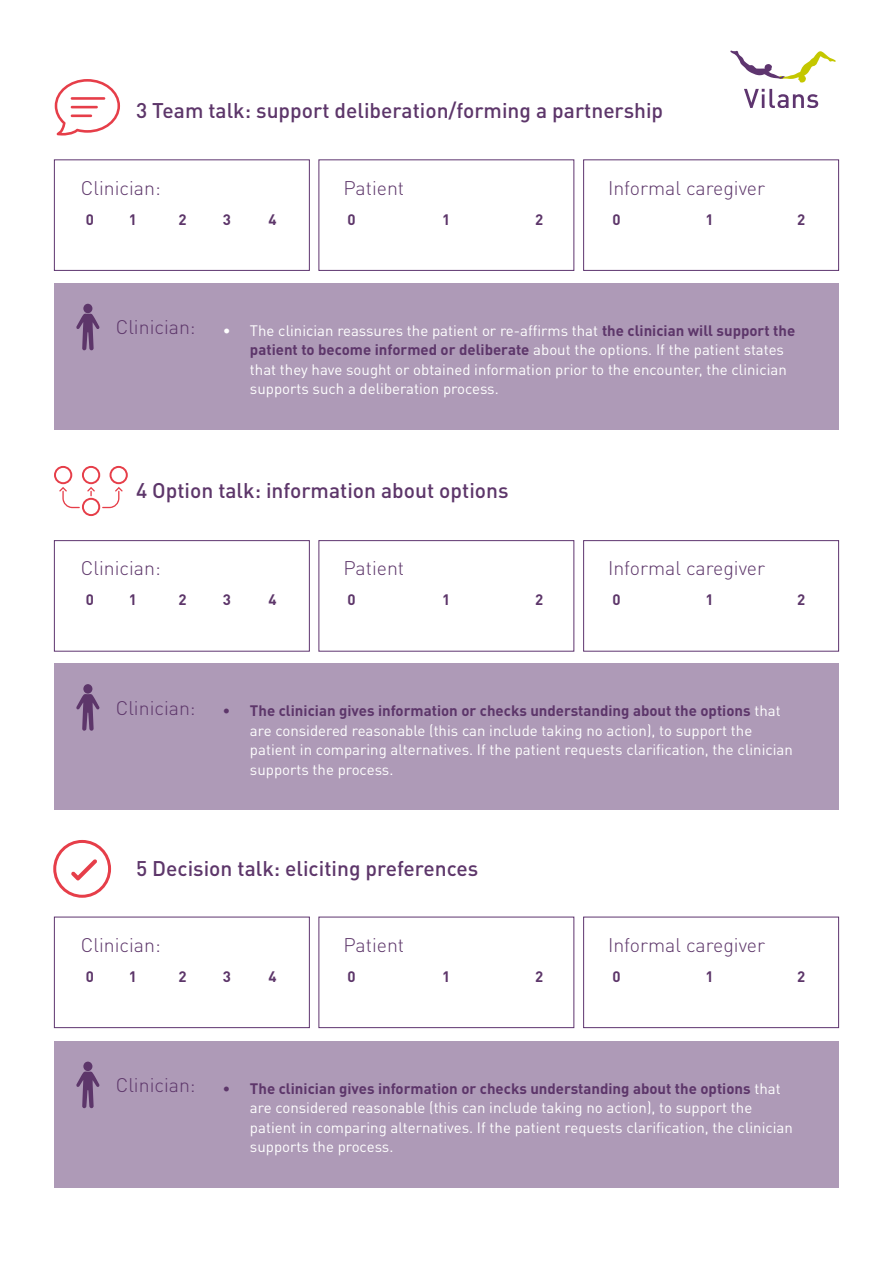
<style>
.page{position:relative;width:893px;height:1263px;background:#fff}
.page>*{position:absolute;margin:0;border:0;box-sizing:border-box;transform-origin:0 0}
.t1{font:500 21px "DIN Pro";color:#5d366a}
.t2{font:300 19.5px "DIN Pro";color:#5d366a}
.t3{font:15px/19.5px "DIN Pro";color:#fff}
.t4{font:700 15px "DIN Pro";color:#5d366a}
.s1{font-weight:700;color:#5d366a}
</style>
<div class="page">
<div style="left:54px;top:283px;width:785px;height:147px;background:#ae9ab7"></div>
<div style="left:54px;top:663px;width:785px;height:147px;background:#ae9ab7"></div>
<div style="left:54px;top:1040px;width:785px;height:147px;background:#ae9ab7"></div>
<svg style="left:76px;top:314px;width:24px;height:36px"></svg>
<div style="left:83px;top:304px;width:9px;height:9px;background:#5d366a;border-radius:50%"></div>
<svg style="left:76px;top:694px;width:24px;height:37px"></svg>
<div style="left:83px;top:684px;width:9px;height:10px;background:#5d366a;border-radius:50%"></div>
<svg style="left:76px;top:1071px;width:24px;height:37px"></svg>
<div style="left:83px;top:1061px;width:9px;height:10px;background:#5d366a;border-radius:50%"></div>
<svg style="left:744px;top:89px;width:74px;height:19px"></svg>
<svg style="left:730px;top:50px;width:106px;height:32px"></svg>
<svg style="left:55px;top:79px;width:65px;height:57px"></svg>
<svg style="left:54px;top:466px;width:74px;height:50px"></svg>
<div style="left:53px;top:840px;width:58px;height:58px;border:3px solid #e63e49;border-radius:50%"></div>
<svg style="left:71px;top:859px;width:26px;height:21px"></svg>
<div style="left:54px;top:159px;width:256px;height:112px;border:1px solid #5e356f"></div>
<div style="left:54px;top:540px;width:256px;height:111px;border:1px solid #5e356f"></div>
<div style="left:54px;top:917px;width:256px;height:111px;border:1px solid #5e356f"></div>
<div style="left:318px;top:159px;width:256px;height:112px;border:1px solid #5e356f"></div>
<div style="left:318px;top:540px;width:256px;height:111px;border:1px solid #5e356f"></div>
<div style="left:318px;top:917px;width:256px;height:111px;border:1px solid #5e356f"></div>
<div style="left:583px;top:159px;width:256px;height:112px;border:1px solid #5e356f"></div>
<div style="left:583px;top:540px;width:256px;height:111px;border:1px solid #5e356f"></div>
<div style="left:583px;top:917px;width:256px;height:111px;border:1px solid #5e356f"></div>
<h1 class="t1" style="left:136px;top:96px;width:529px">3 Team talk: support deliberation/forming a partnership</h1>
<h2 class="t2" style="left:81px;top:174px;width:81px">Clinician:</h2>
<h2 class="t2" style="left:343px;top:174px;width:62px">Patient</h2>
<h2 class="t2" style="left:608px;top:174px;width:158px">Informal caregiver</h2>
<p class="t4" style="left:86px;top:209px;width:10px">0</p>
<p class="t4" style="left:129px;top:209px;width:10px">1</p>
<p class="t4" style="left:179px;top:209px;width:10px">2</p>
<p class="t4" style="left:223px;top:209px;width:10px">3</p>
<p class="t4" style="left:268px;top:209px;width:10px">4</p>
<p class="t4" style="left:347px;top:209px;width:10px">0</p>
<p class="t4" style="left:442px;top:209px;width:10px">1</p>
<p class="t4" style="left:535px;top:209px;width:10px">2</p>
<p class="t4" style="left:613px;top:209px;width:10px">0</p>
<p class="t4" style="left:705px;top:209px;width:10px">1</p>
<p class="t4" style="left:797px;top:209px;width:10px">2</p>
<h2 class="t2" style="left:116px;top:314px;width:81px">Clinician:</h2>
<p class="t3" style="left:250px;top:320px;width:547px;text-indent:-27px">• The clinician reassures the patient or re-affirms that <span class="s1">the clinician will support the patient to become informed or deliberate</span> about the options. If the patient states that they have sought or obtained information prior to the encounter, the clinician supports such a deliberation process.</p>
<h1 class="t1" style="left:136px;top:476px;width:374px">4 Option talk: information about options</h1>
<h2 class="t2" style="left:81px;top:555px;width:81px">Clinician:</h2>
<h2 class="t2" style="left:343px;top:555px;width:62px">Patient</h2>
<h2 class="t2" style="left:608px;top:555px;width:158px">Informal caregiver</h2>
<p class="t4" style="left:86px;top:590px;width:10px">0</p>
<p class="t4" style="left:129px;top:590px;width:10px">1</p>
<p class="t4" style="left:179px;top:590px;width:10px">2</p>
<p class="t4" style="left:223px;top:590px;width:10px">3</p>
<p class="t4" style="left:268px;top:590px;width:10px">4</p>
<p class="t4" style="left:347px;top:590px;width:10px">0</p>
<p class="t4" style="left:442px;top:590px;width:10px">1</p>
<p class="t4" style="left:535px;top:590px;width:10px">2</p>
<p class="t4" style="left:613px;top:590px;width:10px">0</p>
<p class="t4" style="left:705px;top:590px;width:10px">1</p>
<p class="t4" style="left:797px;top:590px;width:10px">2</p>
<h2 class="t2" style="left:116px;top:694px;width:81px">Clinician:</h2>
<p class="t3" style="left:250px;top:700px;width:544px;text-indent:-27px"><span class="s1">• The clinician gives information or checks understanding about the options</span> that are considered reasonable (this can include taking no action), to support the patient in comparing alternatives. If the patient requests clarification, the clinician supports the process.</p>
<h1 class="t1" style="left:136px;top:854px;width:344px">5 Decision talk: eliciting preferences</h1>
<h2 class="t2" style="left:81px;top:931px;width:81px">Clinician:</h2>
<h2 class="t2" style="left:343px;top:931px;width:62px">Patient</h2>
<h2 class="t2" style="left:608px;top:931px;width:158px">Informal caregiver</h2>
<p class="t4" style="left:86px;top:966px;width:10px">0</p>
<p class="t4" style="left:129px;top:966px;width:10px">1</p>
<p class="t4" style="left:179px;top:966px;width:10px">2</p>
<p class="t4" style="left:223px;top:966px;width:10px">3</p>
<p class="t4" style="left:268px;top:966px;width:10px">4</p>
<p class="t4" style="left:347px;top:966px;width:10px">0</p>
<p class="t4" style="left:442px;top:966px;width:10px">1</p>
<p class="t4" style="left:535px;top:966px;width:10px">2</p>
<p class="t4" style="left:613px;top:966px;width:10px">0</p>
<p class="t4" style="left:705px;top:966px;width:10px">1</p>
<p class="t4" style="left:797px;top:966px;width:10px">2</p>
<h2 class="t2" style="left:116px;top:1072px;width:81px">Clinician:</h2>
<p class="t3" style="left:250px;top:1078px;width:544px;text-indent:-27px"><span class="s1">• The clinician gives information or checks understanding about the options</span> that are considered reasonable (this can include taking no action), to support the patient in comparing alternatives. If the patient requests clarification, the clinician supports the process.</p>
</div>
